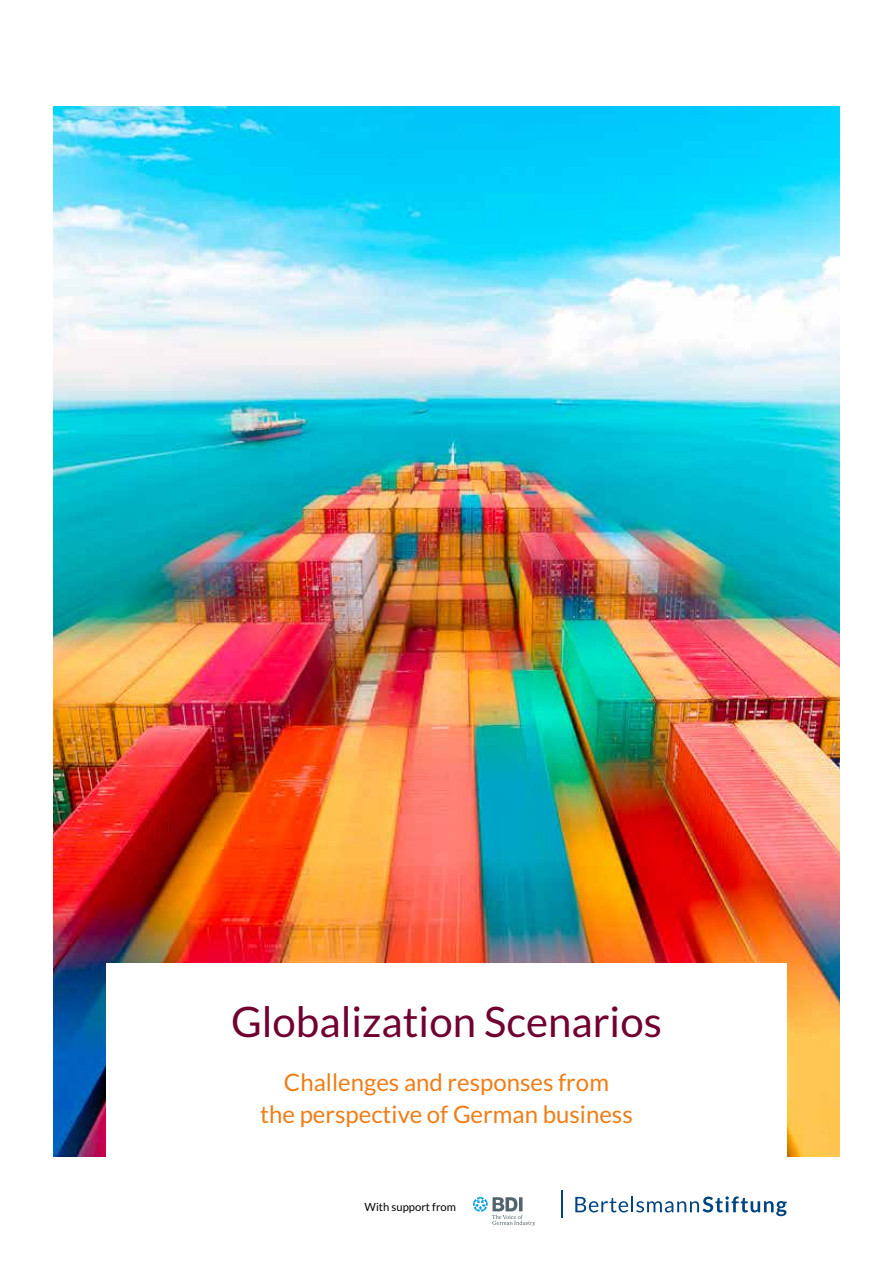
<style>
.page{position:relative;width:893px;height:1263px;background:#fff}
.page>*{position:absolute;margin:0;border:0;box-sizing:border-box;transform-origin:0 0}
.t1{font:42px "Lato";color:#700130}
.t2{font:24px/31.5px "Lato";color:#ef7d17;text-align:center}
.t3{font:11.25px "Lato";color:#000}
</style>
<div class="page">
<img style="left:53px;top:106px;width:787px;height:1051px">
<div style="left:106px;top:963px;width:681px;height:300px;background:#fff"></div>
<svg style="left:575px;top:1196px;width:212px;height:20px"></svg>
<hr style="left:561px;top:1191px;width:2px;height:27px;background:#004380">
<svg style="left:473px;top:1197px;width:62px;height:29px"></svg>
<h1 class="t1" style="left:231px;top:998px;width:432px">Globalization Scenarios</h1>
<p class="t2" style="left:260px;top:1066px;width:374px">Challenges and responses from<br>the perspective of German business</p>
<p class="t3" style="left:365px;top:1201px;width:93px">With support from</p>
</div>
